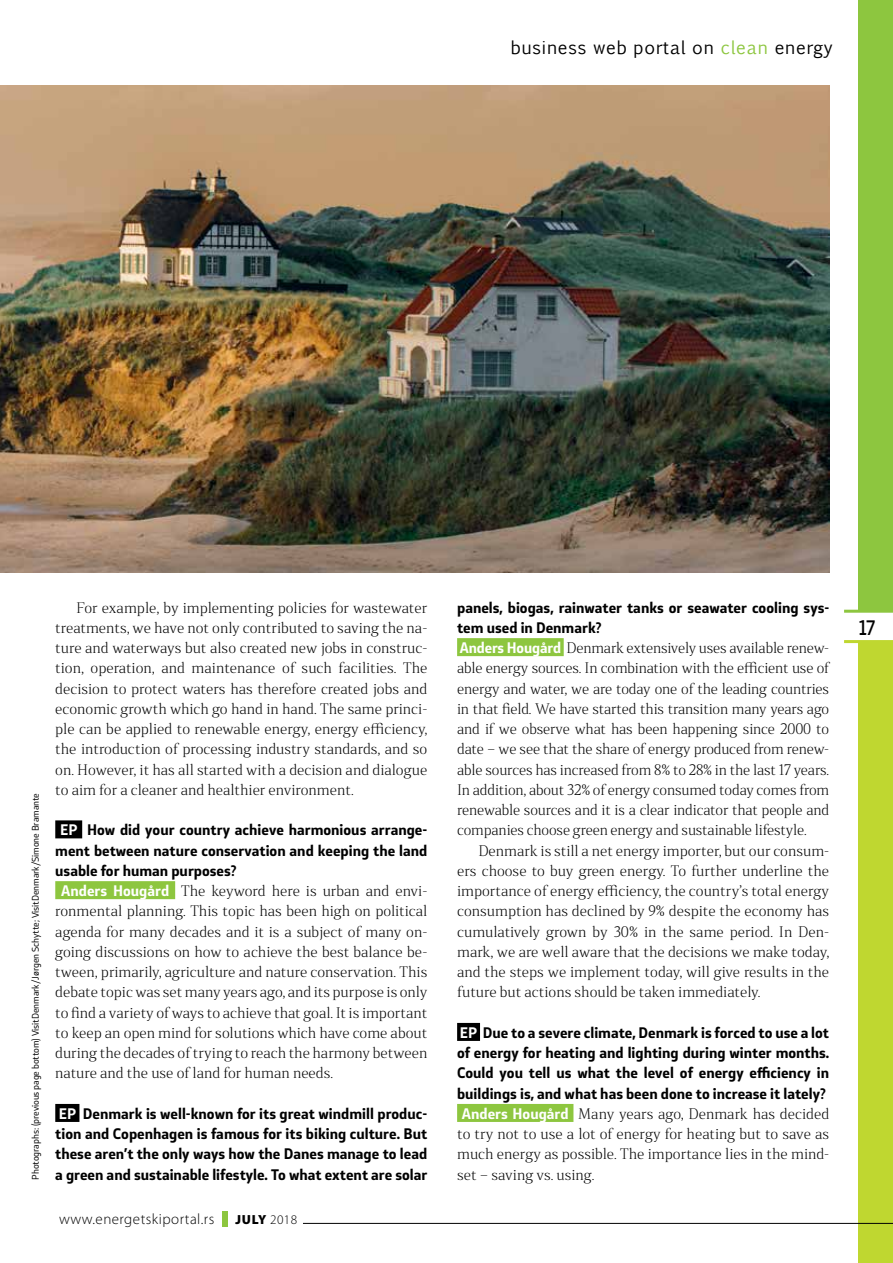
<style>
.page{position:relative;width:893px;height:1263px;background:#fff}
.page>*{position:absolute;margin:0;border:0;box-sizing:border-box;transform-origin:0 0}
.t1{font:500 19.5px "Stobi Sans";color:#000;scale:.85 1}
.t2{font:17.7px "Euphemia CAS";letter-spacing:.045em;color:#000}
.t3{font:300 15px "Myriad Pro";letter-spacing:.03em;color:#000}
.t4{font:300 14.25px/20.2px "Stobi Serif";color:#000;text-align:justify}
.t5{font:700 14.25px/20.2px "Stobi Sans";color:#000;text-align:justify}
.t6{font:900 13.2px "Myriad Pro";color:#000}
.t7{font:9px "Stobi Sans";letter-spacing:-.01em;color:#000}
.s1{color:#8dc63f}
.s2{color:#fff}
.s3{font-family:"Stobi Sans";font-weight:700;color:#fff}
.s4{font-weight:300}
</style>
<div class="page">
<div style="left:858px;top:0;width:35px;height:611px;background:#8dc63f"></div>
<div style="left:858px;top:641px;width:35px;height:622px;background:#bfd730"></div>
<svg style="left:844px;top:640px;width:49px;height:3px"></svg>
<svg style="left:844px;top:610px;width:49px;height:3px"></svg>
<hr style="left:303px;top:1223px;width:590px;height:1px;background:#000">
<div style="left:222px;top:1211px;width:5px;height:15px;background:#8dc63f"></div>
<img style="left:0;top:85px;width:829px;height:487px">
<div style="left:457px;top:638px;width:107px;height:18px;background:#8dc63f"></div>
<div style="left:457px;top:1023px;width:23px;height:18px;background:#000"></div>
<div style="left:457px;top:1104px;width:116px;height:18px;background:#8dc63f"></div>
<div style="left:55px;top:820px;width:27px;height:18px;background:#000"></div>
<div style="left:55px;top:881px;width:120px;height:18px;background:#8dc63f"></div>
<div style="left:55px;top:1104px;width:24px;height:18px;background:#000"></div>
<p class="t2" style="left:511px;top:34px;width:324px">business web portal on <span class="s1">clean</span> energy</p>
<p class="t7" style="left:29px;top:1180px;width:388px;rotate:-90deg">Photographs: (previous page bottom) VisitDenmark/Jørgen Schytte; VisitDenmark/Simone Bramante</p>
<p class="t4" style="left:55px;top:597px;width:374px;text-indent:21px">For example, by implementing policies for wastewater treatments, we have not only contributed to saving the na&shy;ture and waterways but also created new jobs in construc&shy;tion, operation, and maintenance of such facilities. The decision to protect waters has therefore created jobs and economic growth which go hand in hand. The same princi&shy;ple can be applied to renewable energy, energy efficiency, the introduction of processing industry standards, and so on. However, it has all started with a decision and dialogue to aim for a cleaner and healthier environment.</p>
<p class="t5" style="left:55px;top:820px;width:374px;text-indent:5px"><span class="s2">EP</span> How did your country achieve harmonious arrange&shy;ment between nature conservation and keeping the land usable for human purposes?</p>
<p class="t4" style="left:55px;top:880px;width:374px;text-indent:6px"><span class="s3">Anders Hougård</span> The keyword here is urban and envi&shy;ronmental planning. This topic has been high on political agenda for many decades and it is a subject of many on&shy;going discussions on how to achieve the best balance be&shy;tween, primarily, agriculture and nature conservation. This debate topic was set many years ago, and its purpose is only to find a variety of ways to achieve that goal. It is important to keep an open mind for solutions which have come about during the decades of trying to reach the harmony between nature and the use of land for human needs.</p>
<p class="t5" style="left:55px;top:1103px;width:374px"><span class="s2">EP</span> Denmark is well-known for its great windmill produc&shy;tion and Copenhagen is famous for its biking culture. But these aren’t the only ways how the Danes manage to lead</p>
<p class="t5" style="left:55px;top:1164px;width:374px">a green and sustainable lifestyle. To what extent are solar</p>
<p class="t3" style="left:59px;top:1209px;width:157px">www.energetskiportal.rs</p>
<p class="t6" style="left:236px;top:1210px;width:63px">JUlY <span class="s4">2018</span></p>
<p class="t5" style="left:457px;top:597px;width:374px">panels, biogas, rainwater tanks or seawater cooling sys&shy;tem used in Denmark?</p>
<p class="t4" style="left:457px;top:637px;width:374px"><span class="s3">Anders Hougård</span> Denmark extensively uses available renew&shy;able energy sources. In combination with the efficient use of energy and water, we are today one of the leading countries in that field. We have started this transition many years ago and if we observe what has been happening since 2000 to date – we see that the share of energy produced from renew&shy;able sources has increased from 8% to 28% in the last 17 years.<br>In addition, about 32% of energy consumed today comes from renewable sources and it is a clear indicator that people and companies choose green energy and sustainable lifestyle.</p>
<p class="t4" style="left:457px;top:840px;width:374px;text-indent:21px">Denmark is still a net energy importer, but our consum&shy;ers choose to buy green energy. To further underline the importance of energy efficiency, the country’s total energy consumption has declined by 9% despite the economy has cumulatively grown by 30% in the same period. In Den&shy;mark, we are well aware that the decisions we make today, and the steps we implement today, will give results in the future but actions should be taken immediately.</p>
<p class="t5" style="left:457px;top:1022px;width:374px"><span class="s2">EP</span> Due to a severe climate, Denmark is forced to use a lot of energy for heating and lighting during winter months.<br>Could you tell us what the level of energy efficiency in buildings is, and what has been done to increase it lately?</p>
<p class="t4" style="left:457px;top:1103px;width:374px;text-indent:5px"><span class="s3">Anders Hougård</span> Many years ago, Denmark has decided to try not to use a lot of energy for heating but to save as much energy as possible. The importance lies in the mind&shy;set – saving vs. using.</p>
<h1 class="t1" style="left:859px;top:614px;width:20px">17</h1>
</div>
